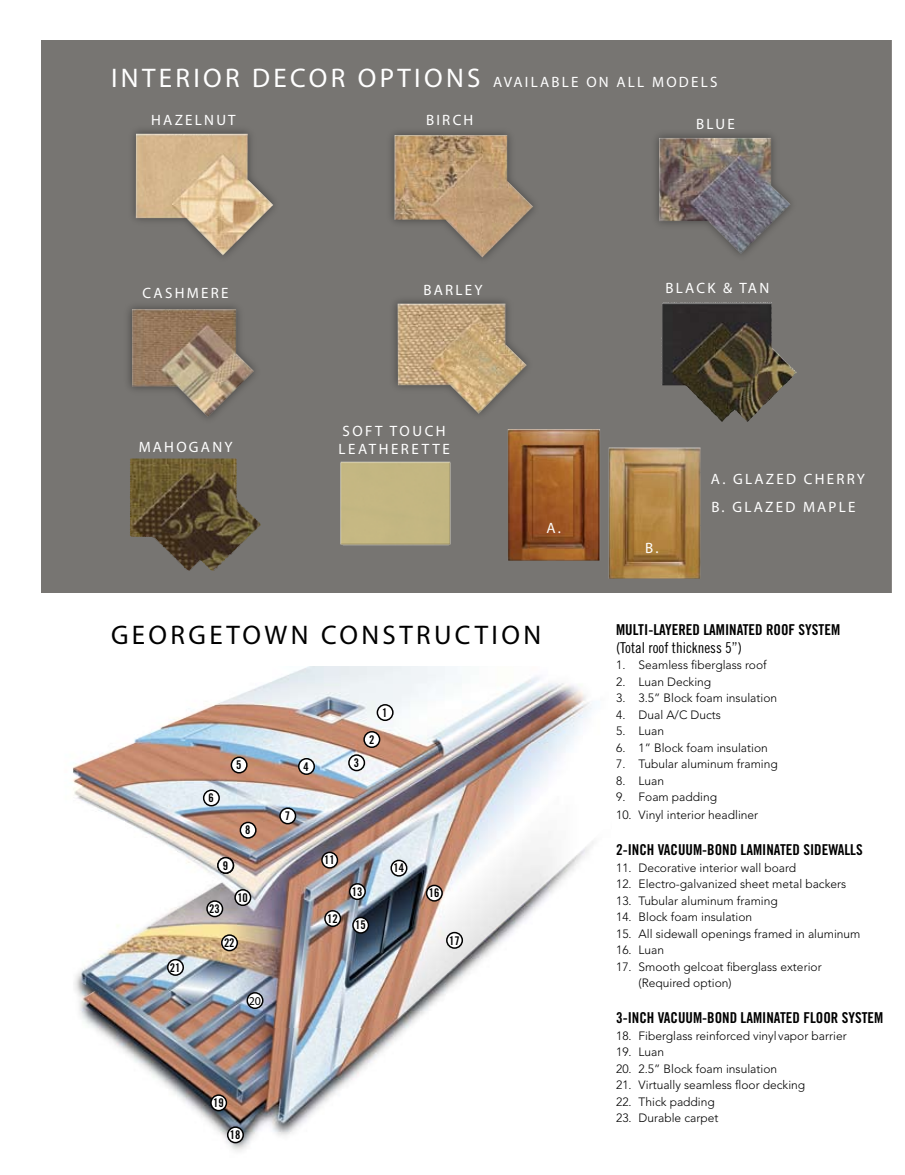
<style>
.page{position:relative;width:905px;height:1175px;background:#fff}
.page>*{position:absolute;margin:0;border:0;box-sizing:border-box;transform-origin:0 0}
.t1{font:27px "Myriad Pro";letter-spacing:.125em;color:#fff}
.t2{font:27px "Myriad Pro";letter-spacing:.125em;color:#000}
.t3{font:15px "Trade Gothic Bold Cond Twenty";color:#000}
.t4{font:15px/28.5px "Myriad Pro";letter-spacing:.15em;color:#fff}
.t5{font:15px "Trade Gothic Cond Eighteen";color:#000}
.t6{font:300 12px/16.5px "Avenir";color:#000}
.t7{font:12px "Trade Gothic Bold Cond Twenty";color:#000}
.t8{font:12px "Myriad Pro";color:#000}
.s1{font-size:15px}
.s2{font-family:"Trade Gothic Bold Cond Twenty"}
</style>
<div class="page">
<div style="left:40px;top:40px;width:851px;height:553px;background:#777572"></div>
<div style="left:126px;top:124px;width:155px;height:140px;background:#000;opacity:.4"></div>
<img style="left:136px;top:134px;width:137px;height:121px">
<div style="left:384px;top:125px;width:157px;height:141px;background:#000;opacity:.4"></div>
<img style="left:394px;top:135px;width:139px;height:122px">
<div style="left:649px;top:128px;width:149px;height:134px;background:#000;opacity:.4"></div>
<img style="left:659px;top:138px;width:131px;height:116px">
<div style="left:388px;top:294px;width:146px;height:128px;background:#000;opacity:.4"></div>
<img style="left:397px;top:304px;width:129px;height:110px">
<div style="left:122px;top:299px;width:140px;height:126px;background:#000;opacity:.4"></div>
<img style="left:132px;top:309px;width:122px;height:108px">
<img style="left:73px;top:767px;width:336px;height:384px">
<img style="left:74px;top:666px;width:523px;height:361px">
<svg style="left:377px;top:705px;width:16px;height:15px"></svg>
<div style="left:376px;top:704px;width:17px;height:17px;border:1px solid #000;border-radius:50%"></div>
<svg style="left:364px;top:731px;width:15px;height:16px"></svg>
<div style="left:363px;top:731px;width:17px;height:17px;border:1px solid #000;border-radius:50%"></div>
<svg style="left:349px;top:755px;width:15px;height:15px"></svg>
<div style="left:348px;top:754px;width:17px;height:17px;border:1px solid #000;border-radius:50%"></div>
<div style="left:299px;top:758px;width:15px;height:16px;background:#fff;border-radius:50%"></div>
<div style="left:298px;top:758px;width:17px;height:17px;border:1px solid #000;border-radius:50%"></div>
<svg style="left:204px;top:790px;width:15px;height:15px"></svg>
<div style="left:203px;top:789px;width:17px;height:17px;border:1px solid #000;border-radius:50%"></div>
<svg style="left:280px;top:808px;width:15px;height:15px"></svg>
<div style="left:279px;top:807px;width:17px;height:17px;border:1px solid #000;border-radius:50%"></div>
<svg style="left:240px;top:822px;width:16px;height:16px"></svg>
<div style="left:239px;top:821px;width:17px;height:17px;border:1px solid #000;border-radius:50%"></div>
<div style="left:217px;top:857px;width:17px;height:17px;border:1px solid #000;border-radius:50%"></div>
<svg style="left:218px;top:857px;width:15px;height:16px"></svg>
<div style="left:217px;top:857px;width:17px;height:16px;border:1px solid #000;border-radius:50%"></div>
<svg style="left:235px;top:889px;width:15px;height:16px"></svg>
<div style="left:234px;top:889px;width:17px;height:17px;border:1px solid #000;border-radius:50%"></div>
<svg style="left:325px;top:910px;width:15px;height:16px"></svg>
<div style="left:324px;top:910px;width:17px;height:17px;border:1px solid #000;border-radius:50%"></div>
<svg style="left:349px;top:883px;width:16px;height:16px"></svg>
<div style="left:349px;top:883px;width:17px;height:17px;border:1px solid #000;border-radius:50%"></div>
<svg style="left:322px;top:852px;width:15px;height:16px"></svg>
<div style="left:321px;top:851px;width:17px;height:17px;border:1px solid #000;border-radius:50%"></div>
<svg style="left:231px;top:757px;width:16px;height:15px"></svg>
<div style="left:230px;top:756px;width:17px;height:17px;border:1px solid #000;border-radius:50%"></div>
<svg style="left:391px;top:860px;width:15px;height:16px"></svg>
<div style="left:390px;top:859px;width:17px;height:17px;border:1px solid #000;border-radius:50%"></div>
<svg style="left:353px;top:917px;width:15px;height:16px"></svg>
<div style="left:352px;top:916px;width:17px;height:17px;border:1px solid #000;border-radius:50%"></div>
<svg style="left:426px;top:885px;width:16px;height:16px"></svg>
<div style="left:426px;top:884px;width:17px;height:17px;border:1px solid #000;border-radius:50%"></div>
<svg style="left:447px;top:932px;width:15px;height:16px"></svg>
<div style="left:446px;top:931px;width:17px;height:17px;border:1px solid #000;border-radius:50%"></div>
<svg style="left:228px;top:1127px;width:15px;height:15px"></svg>
<div style="left:227px;top:1126px;width:17px;height:17px;border:1px solid #000;border-radius:50%"></div>
<svg style="left:211px;top:1095px;width:15px;height:15px"></svg>
<div style="left:210px;top:1094px;width:17px;height:17px;border:1px solid #000;border-radius:50%"></div>
<svg style="left:247px;top:992px;width:16px;height:16px"></svg>
<div style="left:246px;top:992px;width:17px;height:17px;border:1px solid #000;border-radius:50%"></div>
<svg style="left:168px;top:959px;width:15px;height:16px"></svg>
<div style="left:167px;top:958px;width:17px;height:17px;border:1px solid #000;border-radius:50%"></div>
<svg style="left:222px;top:935px;width:15px;height:15px"></svg>
<div style="left:221px;top:934px;width:17px;height:17px;border:1px solid #000;border-radius:50%"></div>
<svg style="left:207px;top:901px;width:15px;height:15px"></svg>
<div style="left:206px;top:900px;width:17px;height:17px;border:1px solid #000;border-radius:50%"></div>
<img style="left:661px;top:302px;width:111px;height:84px">
<img style="left:130px;top:458px;width:119px;height:79px">
<img style="left:508px;top:429px;width:192px;height:149px">
<div style="left:535px;top:565px;width:33px;height:6px;background:#777572"></div>
<div style="left:340px;top:462px;width:110px;height:83px;background:#c4b782"></div>
<h1 class="t1" style="left:111px;top:62px;width:608px">INTERIOR DECOR OPTIONS <span class="s1">AVAILABLE ON ALL MODELS</span></h1>
<p class="t4" style="left:151px;top:106px;width:86px">HAZELNUT</p>
<p class="t4" style="left:426px;top:106px;width:27px">BIRCH</p>
<p class="t4" style="left:696px;top:109px;width:40px">BLUE</p>
<p class="t4" style="left:143px;top:278px;width:87px">CASH MERE</p>
<p class="t4" style="left:423px;top:275px;width:61px">BARLEY</p>
<p class="t4" style="left:139px;top:432px;width:95px">MAHOGANY</p>
<p class="t4" style="left:342px;top:416px;width:59px">SOFT TOU</p>
<p class="t4" style="left:425px;top:416px;width:23px">CH</p>
<p class="t4" style="left:338px;top:434px;width:11px">LEAT</p>
<p class="t4" style="left:378px;top:434px;width:43px">HE RETTE</p>
<p class="t4" style="left:546px;top:514px;width:16px">A.</p>
<h1 class="t2" style="left:111px;top:618px;width:431px">GEORG ETOWN CONSTRUCTION</h1>
<p class="t7" style="left:170px;top:960px;width:12px">21</p>
<p class="t7" style="left:208px;top:790px;width:7px">6</p>
<p class="t7" style="left:236px;top:757px;width:7px">5</p>
<p class="t7" style="left:245px;top:822px;width:7px">8</p>
<p class="t8" style="left:222px;top:858px;width:8px">1<span class="s2">9</span></p>
<p class="t7" style="left:209px;top:901px;width:12px">23</p>
<p class="t7" style="left:237px;top:890px;width:12px">10</p>
<p class="t7" style="left:224px;top:935px;width:12px">22</p>
<p class="t8" style="left:249px;top:993px;width:14px">20</p>
<p class="t7" style="left:303px;top:759px;width:7px">4</p>
<p class="t7" style="left:285px;top:808px;width:7px">7</p>
<p class="t7" style="left:354px;top:755px;width:7px">3</p>
<p class="t7" style="left:369px;top:732px;width:7px">2</p>
<p class="t7" style="left:382px;top:705px;width:7px">1</p>
<p class="t7" style="left:324px;top:852px;width:12px">11</p>
<p class="t7" style="left:327px;top:911px;width:12px">12</p>
<p class="t7" style="left:352px;top:884px;width:12px">13</p>
<p class="t7" style="left:355px;top:917px;width:12px">15</p>
<p class="t7" style="left:393px;top:860px;width:12px">14</p>
<p class="t7" style="left:429px;top:885px;width:12px">16</p>
<p class="t7" style="left:449px;top:933px;width:12px">17</p>
<p class="t7" style="left:213px;top:1095px;width:12px">19</p>
<p class="t7" style="left:230px;top:1127px;width:12px">18</p>
<p class="t4" style="left:665px;top:274px;width:105px">BLACK &amp; TAN</p>
<p class="t4" style="left:645px;top:533px;width:15px">B.</p>
<p class="t4" style="left:711px;top:464px;width:155px">A. GLAZED CH ERR Y<br>B. GLAZED MAP LE</p>
<p class="t3" style="left:616px;top:620px;width:226px">MULTI-LAYERED LAMINATED ROOF SYSTEM</p>
<p class="t5" style="left:616px;top:638px;width:127px">(Total roof thickness 5”)</p>
<p class="t6" style="left:616px;top:656px;width:152px">1. Seamless fiberglass roof</p>
<p class="t6" style="left:616px;top:673px;width:97px">2. Luan Decking</p>
<p class="t6" style="left:616px;top:689px;width:163px">3. 3.5” Block foam insulation</p>
<p class="t6" style="left:616px;top:706px;width:106px">4. Dual A/C Ducts</p>
<p class="t6" style="left:616px;top:722px;width:50px">5. Luan</p>
<p class="t6" style="left:616px;top:739px;width:153px">6. 1” Block foam insulation</p>
<p class="t6" style="left:616px;top:755px;width:163px">7. Tubular aluminum framing</p>
<p class="t6" style="left:616px;top:772px;width:50px">8. Luan</p>
<p class="t6" style="left:616px;top:788px;width:102px">9. Foam padding</p>
<p class="t6" style="left:616px;top:806px;width:144px">10. Vinyl interior headliner</p>
<p class="t3" style="left:616px;top:840px;width:248px">2-INCH VACUUM-BOND LAMINATED SIDEWALLS</p>
<p class="t6" style="left:616px;top:859px;width:182px">11. Decorative interior wall board</p>
<p class="t6" style="left:616px;top:875px;width:232px">12. Electro-galvanized sheet metal backers</p>
<p class="t6" style="left:616px;top:892px;width:163px">13. Tubular aluminum framing</p>
<p class="t6" style="left:616px;top:908px;width:138px">14. Block foam insulation</p>
<p class="t6" style="left:616px;top:925px;width:246px">15. All sidewall openings framed in aluminum</p>
<p class="t6" style="left:616px;top:941px;width:50px">16. Luan</p>
<p class="t6" style="left:638px;top:958px;width:184px;text-indent:-22px">17. Smooth gelcoat fiberglass exterior (Required option)</p>
<p class="t3" style="left:616px;top:1008px;width:269px">3-INCH VACUUM-BOND LAMINATED FLOOR SYSTEM</p>
<p class="t6" style="left:616px;top:1027px;width:232px">18. Fiberglass reinforced vinyl vapor barrier</p>
<p class="t6" style="left:616px;top:1043px;width:50px">19. Luan</p>
<p class="t6" style="left:616px;top:1060px;width:163px">20. 2.5” Block foam insulation</p>
<p class="t6" style="left:616px;top:1076px;width:191px">21. Virtually seamless floor decking</p>
<p class="t6" style="left:616px;top:1093px;width:100px">22. Thick padding</p>
<p class="t6" style="left:616px;top:1109px;width:104px">23. Durable carpet</p>
</div>
